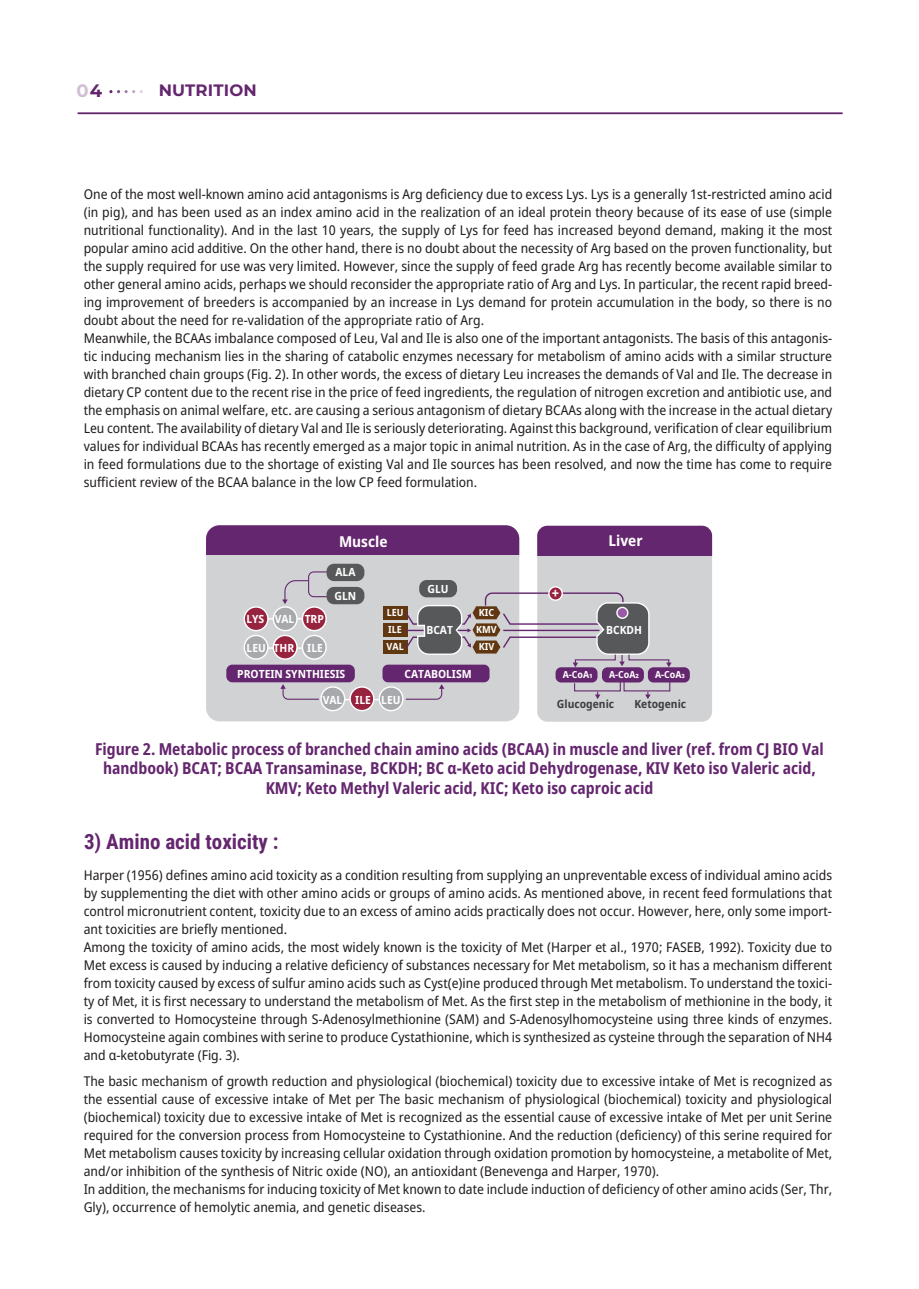
<style>
.page{position:relative;width:919px;height:1289px;background:#fff}
.page>*{position:absolute;margin:0;border:0;box-sizing:border-box;transform-origin:0 0}
.t1{font:700 21px "Roboto Condensed";color:#64266e}
.t2{font:700 18px "Montserrat";color:rgb(100 38 110/.3)}
.t3{font:700 condensed 16.5px/19.5px "Noto Sans";color:#64266e;text-align:center}
.t4{font:700 16.5px "Montserrat";letter-spacing:.01em;color:#64266e}
.t5{font:700 semi-condensed 15px "Noto Sans";color:#fff}
.t6{font:700 semi-condensed 13.65px "Noto Sans";color:#fff}
.t7{font:semi-condensed 13.5px/18px "Noto Sans";color:#221e1f}
.t8{font:700 semi-condensed 11.25px "Noto Sans";color:#fff}
.t9{font:700 semi-condensed 11.25px "Noto Sans";color:#3e3e3f}
.t10{font:700 semi-condensed 9.9px/17px "Noto Sans";color:#fff}
.t11{font:700 semi-condensed 9.75px "Noto Sans";color:#fff}
.s1{color:#64266e}
</style>
<div class="page">
<hr style="left:78px;top:113px;width:764px;height:1px;background:#64266e">
<svg style="left:109px;top:90px;width:34px;height:3px"></svg>
<div style="left:206px;top:525px;width:313px;height:196px;background:#d1d2d4;border-radius:13px"></div>
<div style="left:537px;top:525px;width:175px;height:196px;background:#d1d2d4;border-radius:10px"></div>
<div style="left:206px;top:525px;width:313px;height:29px;background:#64266e"></div>
<div style="left:537px;top:525px;width:175px;height:30px;background:#64266e"></div>
<div style="left:226px;top:664px;width:129px;height:18px;background:#64266e;border-radius:6px"></div>
<div style="left:419px;top:580px;width:38px;height:17px;background:#57585a;border-radius:7px"></div>
<div style="left:382px;top:664px;width:107px;height:18px;background:#64266e;border-radius:5px"></div>
<div style="left:555px;top:667px;width:42px;height:15px;background:#64266e;border-radius:6px"></div>
<div style="left:602px;top:667px;width:42px;height:15px;background:#64266e;border-radius:6px"></div>
<div style="left:647px;top:667px;width:42px;height:15px;background:#64266e;border-radius:6px"></div>
<svg style="left:280px;top:684px;width:164px;height:27px"></svg>
<svg style="left:243px;top:571px;width:84px;height:88px"></svg>
<div style="left:383px;top:606px;width:24px;height:13px;background:#603711"></div>
<div style="left:383px;top:623px;width:24px;height:13px;background:#603711"></div>
<div style="left:383px;top:640px;width:24px;height:13px;background:#603711"></div>
<div style="left:326px;top:587px;width:38px;height:17px;background:#57585a;border-radius:7px"></div>
<div style="left:326px;top:563px;width:38px;height:18px;background:#57585a;border-radius:7px"></div>
<svg style="left:404px;top:586px;width:267px;height:81px"></svg>
<svg style="left:573px;top:679px;width:97px;height:20px"></svg>
<h2 class="t2" style="left:77px;top:77px;width:27px">0<span class="s1">4</span></h2>
<p class="t4" style="left:159px;top:79px;width:100px">NUTRITION</p>
<p class="t7" style="left:84px;top:185px;width:750px">One of the most well-known amino acid antagonisms is Arg deficiency due to excess Lys. Lys is a generally 1st-restricted amino acid (in pig), and has been used as an index amino acid in the realization of an ideal protein theory because of its ease of use (simple nutritional functionality). And in the last 10 years, the supply of Lys for feed has increased beyond demand, making it the most popular amino acid additive. On the other hand, there is no doubt about the necessity of Arg based on the proven functionality, but the supply required for use was very limited. However, since the supply of feed grade Arg has recently become available similar to other general amino acids, perhaps we should reconsider the appropriate ratio of Arg and Lys. In particular, the recent rapid breed&shy;ing improvement of breeders is accompanied by an increase in Lys demand for protein accumulation in the body, so there is no doubt about the need for re-validation of the appropriate ratio of Arg.<br>Meanwhile, the BCAAs imbalance composed of Leu, Val and Ile is also one of the important antagonists. The basis of this antagonis&shy;tic inducing mechanism lies in the sharing of catabolic enzymes necessary for metabolism of amino acids with a similar structure with branched chain groups (Fig. 2). In other words, the excess of dietary Leu increases the demands of Val and Ile. The decrease in dietary CP content due to the recent rise in the price of feed ingredients, the regulation of nitrogen excretion and antibiotic use, and the emphasis on animal welfare, etc. are causing a serious antagonism of dietary BCAAs along with the increase in the actual dietary Leu content. The availability of dietary Val and Ile is seriously deteriorating. Against this background, verification of clear equilibrium values for individual BCAAs has recently emerged as a major topic in animal nutrition. As in the case of Arg, the difficulty of applying in feed formulations due to the shortage of existing Val and Ile sources has been resolved, and now the time has come to require sufficient review of the BCAA balance in the low CP feed formulation.</p>
<p class="t5" style="left:339px;top:530px;width:50px">Muscle</p>
<p class="t5" style="left:608px;top:529px;width:36px">Liver</p>
<p class="t8" style="left:246px;top:610px;width:79px">LYS VAL TRP</p>
<p class="t8" style="left:246px;top:639px;width:78px">LEU THR ILE</p>
<p class="t8" style="left:335px;top:564px;width:21px">ALA</p>
<p class="t8" style="left:334px;top:588px;width:23px">GLN</p>
<p class="t10" style="left:386px;top:604px;width:19px">LEU<br>ILE<br>VAL</p>
<p class="t8" style="left:427px;top:581px;width:22px">GLU</p>
<p class="t8" style="left:426px;top:622px;width:28px">BCAT</p>
<p class="t10" style="left:476px;top:604px;width:22px">KIC<br>KMV<br>KIV</p>
<p class="t6" style="left:552px;top:583px;width:9px">+</p>
<p class="t8" style="left:606px;top:622px;width:37px">BCKDH</p>
<p class="t8" style="left:237px;top:665px;width:110px">PROTEIN SYNTHIESIS</p>
<p class="t8" style="left:404px;top:665px;width:69px">CATABOLISM</p>
<p class="t11" style="left:562px;top:667px;width:31px">A-CoA1</p>
<p class="t11" style="left:609px;top:667px;width:31px">A-CoA2</p>
<p class="t11" style="left:655px;top:667px;width:31px">A-CoA3</p>
<p class="t8" style="left:323px;top:691px;width:79px">VAL ILE LEU</p>
<p class="t9" style="left:557px;top:695px;width:59px">Glucogenic</p>
<p class="t9" style="left:634px;top:695px;width:53px">Ketogenic</p>
<p class="t3" style="left:95px;top:739px;width:730px">Figure 2. Metabolic process of branched chain amino acids (BCAA) in muscle and liver (ref. from CJ BIO Val handbook) BCAT; BCAA Transaminase, BCKDH; BC α-Keto acid Dehydrogenase, KIV Keto iso Valeric acid,<br>KMV; Keto Methyl Valeric acid, KIC; Keto iso caproic acid</p>
<h1 class="t1" style="left:84px;top:826px;width:196px">3) Amino acid toxicity :</h1>
<p class="t7" style="left:84px;top:866px;width:750px">Harper (1956) defines amino acid toxicity as a condition resulting from supplying an unpreventable excess of individual amino acids by supplementing the diet with other amino acids or groups of amino acids. As mentioned above, in recent feed formulations that control micronutrient content, toxicity due to an excess of amino acids practically does not occur. However, here, only some import&shy;ant toxicities are briefly mentioned.<br>Among the toxicity of amino acids, the most widely known is the toxicity of Met (Harper et al., 1970; FASEB, 1992). Toxicity due to Met excess is caused by inducing a relative deficiency of substances necessary for Met metabolism, so it has a mechanism different from toxicity caused by excess of sulfur amino acids such as Cyst(e)ine produced through Met metabolism. To understand the toxici&shy;ty of Met, it is first necessary to understand the metabolism of Met. As the first step in the metabolism of methionine in the body, it is converted to Homocysteine through S-Adenosylmethionine (SAM) and S-Adenosylhomocysteine using three kinds of enzymes.<br>Homocysteine again combines with serine to produce Cystathionine, which is synthesized as cysteine through the separation of NH4 and α-ketobutyrate (Fig. 3).</p>
<p class="t7" style="left:84px;top:1072px;width:750px">The basic mechanism of growth reduction and physiological (biochemical) toxicity due to excessive intake of Met is recognized as the essential cause of excessive intake of Met per The basic mechanism of physiological (biochemical) toxicity and physiological (biochemical) toxicity due to excessive intake of Met is recognized as the essential cause of excessive intake of Met per unit Serine required for the conversion process from Homocysteine to Cystathionine. And the reduction (deficiency) of this serine required for Met metabolism causes toxicity by increasing cellular oxidation through oxidation promotion by homocysteine, a metabolite of Met, and/or inhibition of the synthesis of Nitric oxide (NO), an antioxidant (Benevenga and Harper, 1970).<br>In addition, the mechanisms for inducing toxicity of Met known to date include induction of deficiency of other amino acids (Ser, Thr, Gly), occurrence of hemolytic anemia, and genetic diseases.</p>
</div>
